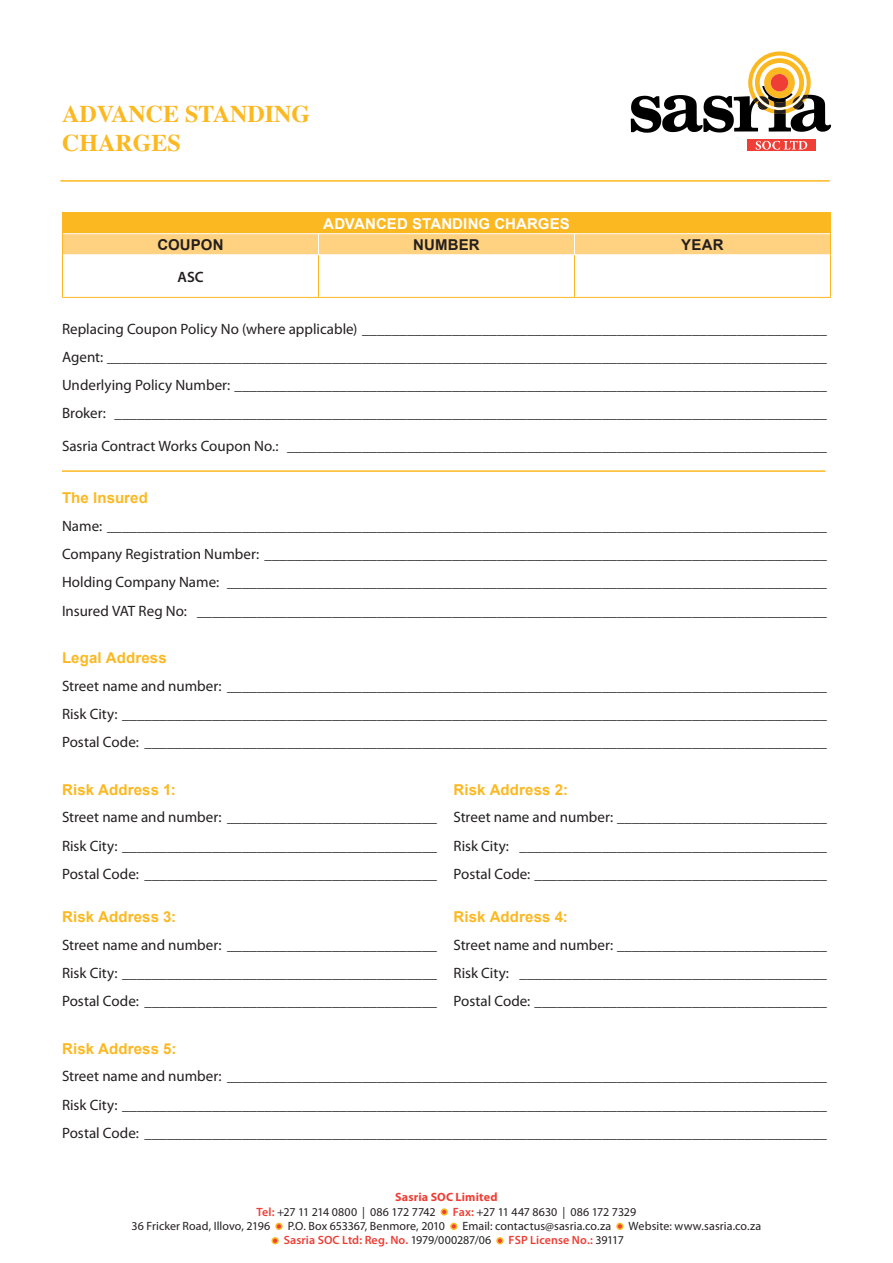
<style>
.page{position:relative;width:893px;height:1263px;background:#fff}
.page>*{position:absolute;margin:0;border:0;box-sizing:border-box;transform-origin:0 0}
.t1{font:700 24px/28.8px "Times";color:#fcb821}
.t2{font:15px/28.2px "Myriad Pro";color:#231f20;text-align:justify}
.t3{font:700 15px "Arial";letter-spacing:.01em;color:#fcb821}
.t4{font:700 15px "Arial";letter-spacing:.005em;color:#fff}
.t5{font:700 15px "Arial";letter-spacing:.01em;color:#231f20}
.t6{font:600 15px "Myriad Pro";color:#231f20}
.t7{font:12px/14.4px "Myriad Pro";letter-spacing:.005em;color:#231f20}
.t8{font:600 12px "Myriad Pro";letter-spacing:.01em;color:#ee3e35}
.s1{font-weight:700;color:#ee3e35}
.s2{font-weight:600;color:#ee3e35}
.s3{font-weight:400;color:#231f20}
</style>
<div class="page">
<svg style="left:441px;top:1208px;width:7px;height:7px"></svg>
<svg style="left:442px;top:1210px;width:4px;height:4px"></svg>
<svg style="left:275px;top:1223px;width:8px;height:7px"></svg>
<svg style="left:277px;top:1224px;width:4px;height:4px"></svg>
<svg style="left:450px;top:1223px;width:7px;height:7px"></svg>
<svg style="left:452px;top:1224px;width:4px;height:4px"></svg>
<svg style="left:616px;top:1223px;width:8px;height:7px"></svg>
<svg style="left:618px;top:1224px;width:4px;height:4px"></svg>
<svg style="left:271px;top:1237px;width:8px;height:7px"></svg>
<svg style="left:273px;top:1239px;width:4px;height:4px"></svg>
<svg style="left:496px;top:1237px;width:8px;height:7px"></svg>
<svg style="left:498px;top:1239px;width:4px;height:4px"></svg>
<hr style="left:60px;top:180px;width:770px;height:2px;background:#fcb821">
<div style="left:747px;top:139px;width:69px;height:12px;background:#ee3e35"></div>
<svg style="left:756px;top:141px;width:51px;height:9px"></svg>
<svg style="left:631px;top:51px;width:200px;height:82px"></svg>
<div style="left:771px;top:74px;width:17px;height:18px;background:#ee3e35;border-radius:50%"></div>
<hr style="left:318px;top:255px;width:1px;height:42px;background:#fcb821">
<hr style="left:574px;top:255px;width:1px;height:42px;background:#fcb821">
<hr style="left:62px;top:297px;width:256px;height:1px;background:#fcb821">
<hr style="left:318px;top:297px;width:256px;height:1px;background:#fcb821">
<hr style="left:574px;top:297px;width:257px;height:1px;background:#fcb821">
<hr style="left:318px;top:255px;width:256px;height:1px;background:#fff">
<hr style="left:574px;top:255px;width:256px;height:1px;background:#fff">
<svg style="left:62px;top:213px;width:769px;height:42px;background:#fdc757"></svg>
<hr style="left:62px;top:255px;width:1px;height:42px;background:#fcb821">
<hr style="left:830px;top:255px;width:1px;height:42px;background:#fcb821">
<hr style="left:62px;top:470px;width:763px;height:2px;background:#fcb821">
<h1 class="t1" style="left:62px;top:97px;width:249px">ADVANCE STANDING<br>CHARGES</h1>
<p class="t4" style="left:323px;top:213px;width:248px">ADVANCED STANDING CHARGES</p>
<p class="t5" style="left:157px;top:235px;width:68px">COUPON</p>
<p class="t5" style="left:413px;top:235px;width:68px">NUMBER</p>
<p class="t5" style="left:681px;top:235px;width:44px">YEAR</p>
<p class="t6" style="left:177px;top:267px;width:28px">ASC</p>
<p class="t2" style="left:62px;top:314px;width:767px">Replacing Coupon Policy No (where applicable) ______________________________________________________________ Agent: ________________________________________________________________________________________________ Underlying Policy Number: _______________________________________________________________________________ Broker: _______________________________________________________________________________________________</p>
<p class="t2" style="left:62px;top:431px;width:766px">Sasria Contract Works Coupon No.: ________________________________________________________________________</p>
<p class="t3" style="left:62px;top:487px;width:87px">The Insured</p>
<p class="t2" style="left:62px;top:511px;width:767px">Name: ________________________________________________________________________________________________ Company Registration Number: ___________________________________________________________________________ Holding Company Name: ________________________________________________________________________________ Insured VAT Reg No: ____________________________________________________________________________________</p>
<p class="t3" style="left:62px;top:648px;width:106px">Legal Address</p>
<p class="t2" style="left:62px;top:671px;width:767px">Street name and number: ________________________________________________________________________________ Risk City: ______________________________________________________________________________________________ Postal Code: ___________________________________________________________________________________________</p>
<p class="t3" style="left:62px;top:780px;width:115px">Risk Address 1:</p>
<p class="t3" style="left:454px;top:780px;width:116px">Risk Address 2:</p>
<p class="t2" style="left:62px;top:803px;width:767px">Street name and number: ____________________________ Street name and number: ____________________________ Risk City: __________________________________________ Risk City: _________________________________________ Postal Code: _______________________________________ Postal Code: _______________________________________</p>
<p class="t3" style="left:62px;top:907px;width:116px">Risk Address 3:</p>
<p class="t3" style="left:454px;top:907px;width:116px">Risk Address 4:</p>
<p class="t2" style="left:62px;top:930px;width:767px">Street name and number: ____________________________ Street name and number: ____________________________ Risk City: __________________________________________ Risk City: _________________________________________ Postal Code: _______________________________________ Postal Code: _______________________________________</p>
<p class="t3" style="left:62px;top:1039px;width:116px">Risk Address 5:</p>
<p class="t2" style="left:62px;top:1062px;width:767px">Street name and number: ________________________________________________________________________________ Risk City: ______________________________________________________________________________________________ Postal Code: ___________________________________________________________________________________________</p>
<p class="t7" style="left:256px;top:1190px;width:242px;text-indent:139px"><span class="s1">Sasria SOC Limited<br></span><span class="s2">Tel:</span> +27 11 214 0800 | 086 172 7742</p>
<p class="t7" style="left:453px;top:1204px;width:185px"><span class="s2">Fax:</span> +27 11 447 8630 | 086 172 7329</p>
<p class="t7" style="left:132px;top:1218px;width:140px">36 Fricker Road, Illovo, 2196</p>
<p class="t7" style="left:288px;top:1218px;width:159px">P.O. Box 653367, Benmore, 2010</p>
<p class="t7" style="left:463px;top:1218px;width:150px">Email: contactus@sasria.co.za</p>
<p class="t7" style="left:629px;top:1218px;width:134px">Website: www.sasria.co.za</p>
<p class="t8" style="left:284px;top:1233px;width:209px">Sasria SOC Ltd: Reg. No. <span class="s3">1979/000287/06</span></p>
<p class="t8" style="left:509px;top:1233px;width:117px">FSP License No.: <span class="s3">39117</span></p>
</div>
